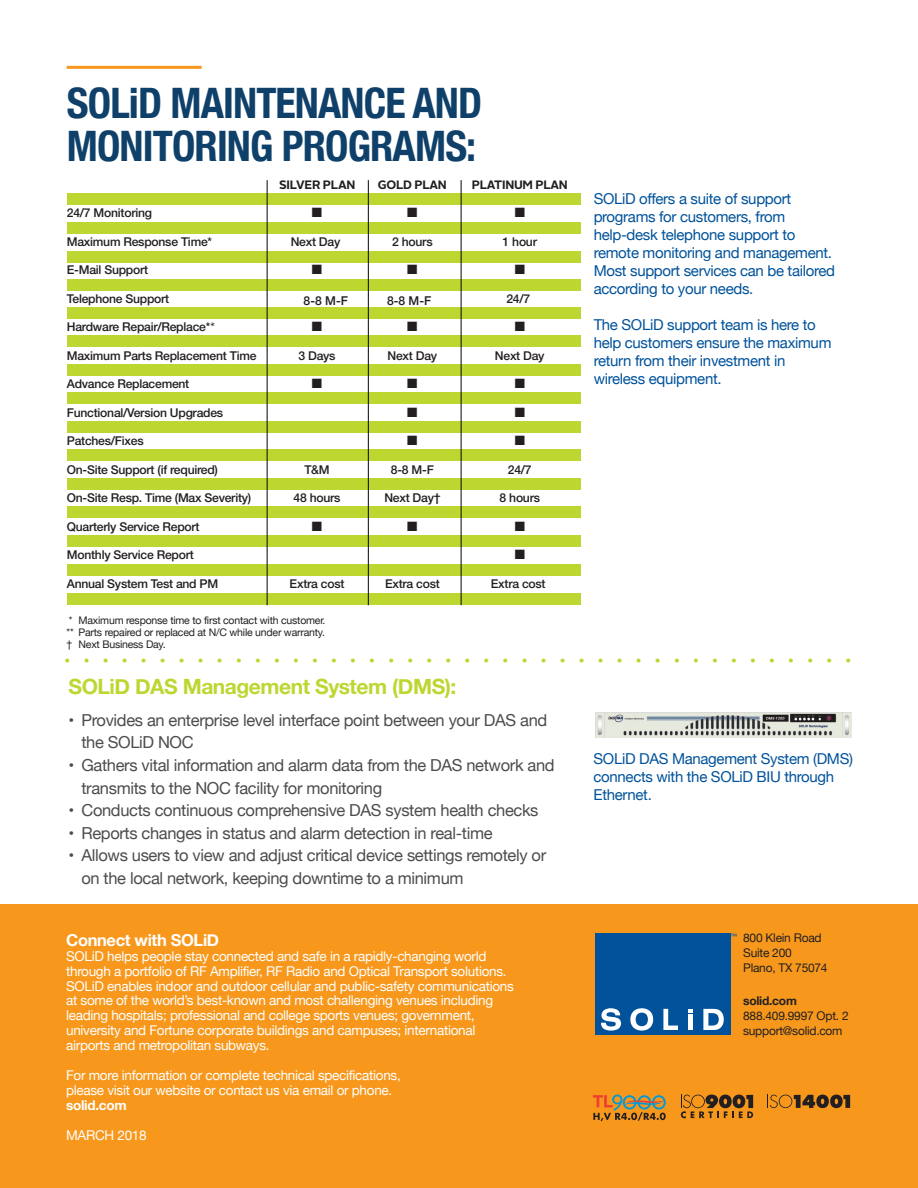
<style>
.page{position:relative;width:918px;height:1188px;background:#fff}
.page>*{position:absolute;margin:0;border:0;box-sizing:border-box;transform-origin:0 0}
.t1{font:700 condensed 42px/42.2px "Helvetica Neue";letter-spacing:-.02em;color:#0e406a}
.t2{font:700 21px "Helvetica Neue";letter-spacing:-.02em;color:#bed630}
.t3{font:700 18px "Helvetica Neue";color:#bed630}
.t4{font:16.5px/22.5px "Helvetica Neue";letter-spacing:-.02em;color:#4b4c4d}
.t5{font:700 16.5px "Helvetica Neue";letter-spacing:-.02em;color:#fff}
.t6{font:15px/18px "Helvetica Neue";letter-spacing:-.02em;color:#01529a}
.t7{font:13.5px/15px "Helvetica Neue";letter-spacing:-.02em;color:#fff}
.t8{font:13.5px "Zapf Dingbats ITC";color:#231f20}
.t9{font:700 13.5px "Helvetica Neue";letter-spacing:-.02em;color:#fff}
.t10{font:500 12.15px "Helvetica Neue";letter-spacing:-.02em;color:#231f20}
.t11{font:700 12.15px "Alright Sans";letter-spacing:-.02em;color:#231f20}
.t12{font:12px/15px "Helvetica Neue";letter-spacing:-.02em;color:#231f20}
.t13{font:700 12px "Helvetica Neue";letter-spacing:-.02em;color:#231f20}
.t14{font:10.5px/12px "Helvetica Neue";letter-spacing:-.02em;color:#231f20;text-align:justify}
.s1{font-family:"Alright Sans";font-weight:400}
</style>
<div class="page">
<div style="left:0;top:905px;width:918px;height:283px;background:#f7981d"></div>
<svg style="left:681px;top:1095px;width:72px;height:23px"></svg>
<svg style="left:593px;top:1095px;width:73px;height:26px"></svg>
<svg style="left:767px;top:1095px;width:83px;height:13px"></svg>
<img style="left:595px;top:712px;width:256px;height:25px">
<hr style="left:67px;top:66px;width:135px;height:3px;background:#f7981d">
<div style="left:67px;top:194px;width:514px;height:11px;background:#bed630"></div>
<div style="left:67px;top:222px;width:514px;height:12px;background:#bed630"></div>
<div style="left:67px;top:251px;width:514px;height:11px;background:#bed630"></div>
<div style="left:67px;top:279px;width:514px;height:12px;background:#bed630"></div>
<div style="left:67px;top:307px;width:514px;height:12px;background:#bed630"></div>
<div style="left:67px;top:335px;width:514px;height:12px;background:#bed630"></div>
<div style="left:67px;top:364px;width:514px;height:12px;background:#bed630"></div>
<div style="left:67px;top:393px;width:514px;height:11px;background:#bed630"></div>
<div style="left:67px;top:421px;width:514px;height:12px;background:#bed630"></div>
<div style="left:67px;top:450px;width:514px;height:11px;background:#bed630"></div>
<div style="left:67px;top:478px;width:514px;height:12px;background:#bed630"></div>
<div style="left:67px;top:507px;width:514px;height:11px;background:#bed630"></div>
<div style="left:67px;top:535px;width:514px;height:12px;background:#bed630"></div>
<div style="left:67px;top:564px;width:514px;height:12px;background:#bed630"></div>
<div style="left:67px;top:593px;width:514px;height:12px;background:#bed630"></div>
<hr style="left:267px;top:180px;width:1px;height:425px;background:#040503">
<hr style="left:368px;top:180px;width:1px;height:425px;background:#040503">
<hr style="left:461px;top:180px;width:1px;height:425px;background:#040503">
<div style="left:595px;top:934px;width:135px;height:101px;background:#01529a"></div>
<svg style="left:731px;top:934px;width:6px;height:2px"></svg>
<svg style="left:601px;top:1008px;width:20px;height:23px"></svg>
<svg style="left:630px;top:1008px;width:23px;height:23px"></svg>
<svg style="left:663px;top:1009px;width:15px;height:21px"></svg>
<svg style="left:688px;top:1009px;width:4px;height:4px"></svg>
<hr style="left:688px;top:1014px;width:4px;height:16px;background:#fff">
<svg style="left:703px;top:1009px;width:21px;height:21px"></svg>
<h1 class="t1" style="left:67px;top:80px;width:417px">SOLiD MAINTENANCE AND<br>MONITORING PROGRAMS:</h1>
<p class="t11" style="left:279px;top:176px;width:78px">SILVER PLAN</p>
<p class="t11" style="left:378px;top:176px;width:70px">GOLD PLAN</p>
<p class="t11" style="left:472px;top:176px;width:98px">PLATINUM PLAN</p>
<p class="t10" style="left:67px;top:206px;width:87px">24/7 Monitoring</p>
<p class="t8" style="left:312px;top:206px;width:12px">■</p>
<p class="t8" style="left:407px;top:206px;width:12px">■</p>
<p class="t8" style="left:515px;top:206px;width:12px">■</p>
<p class="t10" style="left:67px;top:234px;width:147px">Maximum Response Time*</p>
<p class="t10" style="left:291px;top:234px;width:51px">Next Day</p>
<p class="t10" style="left:392px;top:234px;width:42px">2 hours</p>
<p class="t10" style="left:503px;top:234px;width:36px">1 hour</p>
<p class="t10" style="left:67px;top:263px;width:83px">E-Mail Support</p>
<p class="t8" style="left:312px;top:263px;width:12px">■</p>
<p class="t8" style="left:407px;top:263px;width:12px">■</p>
<p class="t8" style="left:515px;top:263px;width:12px">■</p>
<p class="t10" style="left:67px;top:291px;width:104px">Telephone Support</p>
<p class="t10" style="left:304px;top:291px;width:46px">8-8 M-F</p>
<p class="t10" style="left:387px;top:291px;width:46px">8-8 M-F</p>
<p class="t10" style="left:506px;top:291px;width:25px">24/7</p>
<p class="t10" style="left:67px;top:320px;width:150px">Hardware Repair/Replace*<span class="s1">*</span></p>
<p class="t8" style="left:312px;top:320px;width:12px">■</p>
<p class="t8" style="left:407px;top:320px;width:12px">■</p>
<p class="t8" style="left:515px;top:320px;width:12px">■</p>
<p class="t10" style="left:67px;top:348px;width:191px">Maximum Parts Replacement Time</p>
<p class="t10" style="left:299px;top:348px;width:39px">3 Days</p>
<p class="t10" style="left:388px;top:348px;width:51px">Next Day</p>
<p class="t10" style="left:495px;top:348px;width:51px">Next Day</p>
<p class="t10" style="left:67px;top:377px;width:124px">Advance Replacement</p>
<p class="t8" style="left:312px;top:377px;width:12px">■</p>
<p class="t8" style="left:407px;top:377px;width:12px">■</p>
<p class="t8" style="left:515px;top:377px;width:12px">■</p>
<p class="t10" style="left:67px;top:405px;width:158px">Functional/Version Upgrades</p>
<p class="t8" style="left:407px;top:406px;width:12px">■</p>
<p class="t8" style="left:515px;top:406px;width:12px">■</p>
<p class="t10" style="left:67px;top:434px;width:78px">Patches/Fixes</p>
<p class="t8" style="left:407px;top:434px;width:12px">■</p>
<p class="t8" style="left:515px;top:434px;width:12px">■</p>
<p class="t10" style="left:67px;top:462px;width:153px">On-Site Support (if required)</p>
<p class="t10" style="left:304px;top:462px;width:27px">T&amp;M</p>
<p class="t10" style="left:391px;top:462px;width:44px">8-8 M-F</p>
<p class="t10" style="left:508px;top:462px;width:25px">24/7</p>
<p class="t10" style="left:67px;top:491px;width:186px">On-Site Resp. Time (Max Severity)</p>
<p class="t10" style="left:294px;top:491px;width:48px">48 hours</p>
<p class="t10" style="left:384px;top:491px;width:58px">Next Day†</p>
<p class="t10" style="left:500px;top:491px;width:42px">8 hours</p>
<p class="t10" style="left:67px;top:519px;width:134px">Quarterly Service Report</p>
<p class="t8" style="left:312px;top:520px;width:12px">■</p>
<p class="t8" style="left:407px;top:520px;width:12px">■</p>
<p class="t8" style="left:515px;top:520px;width:12px">■</p>
<p class="t10" style="left:67px;top:548px;width:128px">Monthly Service Report</p>
<p class="t8" style="left:515px;top:548px;width:12px">■</p>
<p class="t10" style="left:67px;top:576px;width:153px">Annual System Test and PM</p>
<p class="t10" style="left:290px;top:576px;width:56px">Extra cost</p>
<p class="t10" style="left:385px;top:576px;width:56px">Extra cost</p>
<p class="t10" style="left:491px;top:576px;width:56px">Extra cost</p>
<p class="t14" style="left:67px;top:615px;width:260px">* Maximum response time to first contact with customer. ** Parts repaired or replaced at N/C while under warranty. † Next Business Day.</p>
<p class="t6" style="left:594px;top:190px;width:243px">SOLiD offers a suite of support programs for customers, from help-desk telephone support to remote monitoring and management.<br>Most support services can be tailored according to your needs.</p>
<p class="t6" style="left:594px;top:316px;width:239px">The SOLiD support team is here to help customers ensure the maximum return from their investment in wireless equipment.</p>
<h3 class="t3" style="left:64px;top:647px;width:789px">••••••••••••••••••••••••••••••••••••••••••</h3>
<h2 class="t2" style="left:69px;top:671px;width:389px">SOLiD DAS Management System (DMS):</h2>
<p class="t4" style="left:81px;top:710px;width:467px;text-indent:-13px">• Provides an enterprise level interface point between your DAS and the SOLiD NOC</p>
<p class="t4" style="left:81px;top:755px;width:475px;text-indent:-13px">• Gathers vital information and alarm data from the DAS network and transmits to the NOC facility for monitoring</p>
<p class="t4" style="left:69px;top:800px;width:471px">• Conducts continuous comprehensive DAS system health checks</p>
<p class="t4" style="left:69px;top:822px;width:426px">• Reports changes in status and alarm detection in real-time</p>
<p class="t4" style="left:81px;top:845px;width:466px;text-indent:-13px">• Allows users to view and adjust critical device settings remotely or on the local network, keeping downtime to a minimum</p>
<p class="t5" style="left:66px;top:927px;width:155px">Connect with SOLiD</p>
<p class="t7" style="left:66px;top:949px;width:449px">SOLiD helps people stay connected and safe in a rapidly-changing world through a portfolio of RF Amplifier, RF Radio and Optical Transport solutions.<br>SOLiD enables indoor and outdoor cellular and public-safety communications at some of the world’s best-known and most challenging venues including leading hospitals; professional and college sports venues; government, university and Fortune corporate buildings and campuses; international airports and metropolitan subways.</p>
<p class="t7" style="left:66px;top:1069px;width:336px">For more information or complete technical specifications, please visit our website or contact us via email or phone.</p>
<p class="t9" style="left:66px;top:1095px;width:62px">solid.com</p>
<p class="t7" style="left:66px;top:1129px;width:82px">MARCH 2018</p>
<p class="t6" style="left:594px;top:751px;width:261px">SOLiD DAS Management System (DMS) connects with the SOLiD BIU through<br>Ethernet.</p>
<p class="t12" style="left:743px;top:931px;width:86px">800 Klein Road<br>Suite 200<br>Plano, TX 75074</p>
<p class="t13" style="left:743px;top:991px;width:55px">solid.com</p>
<p class="t12" style="left:743px;top:1009px;width:107px">888.409.9997 Opt. 2 support@solid.com</p>
</div>
